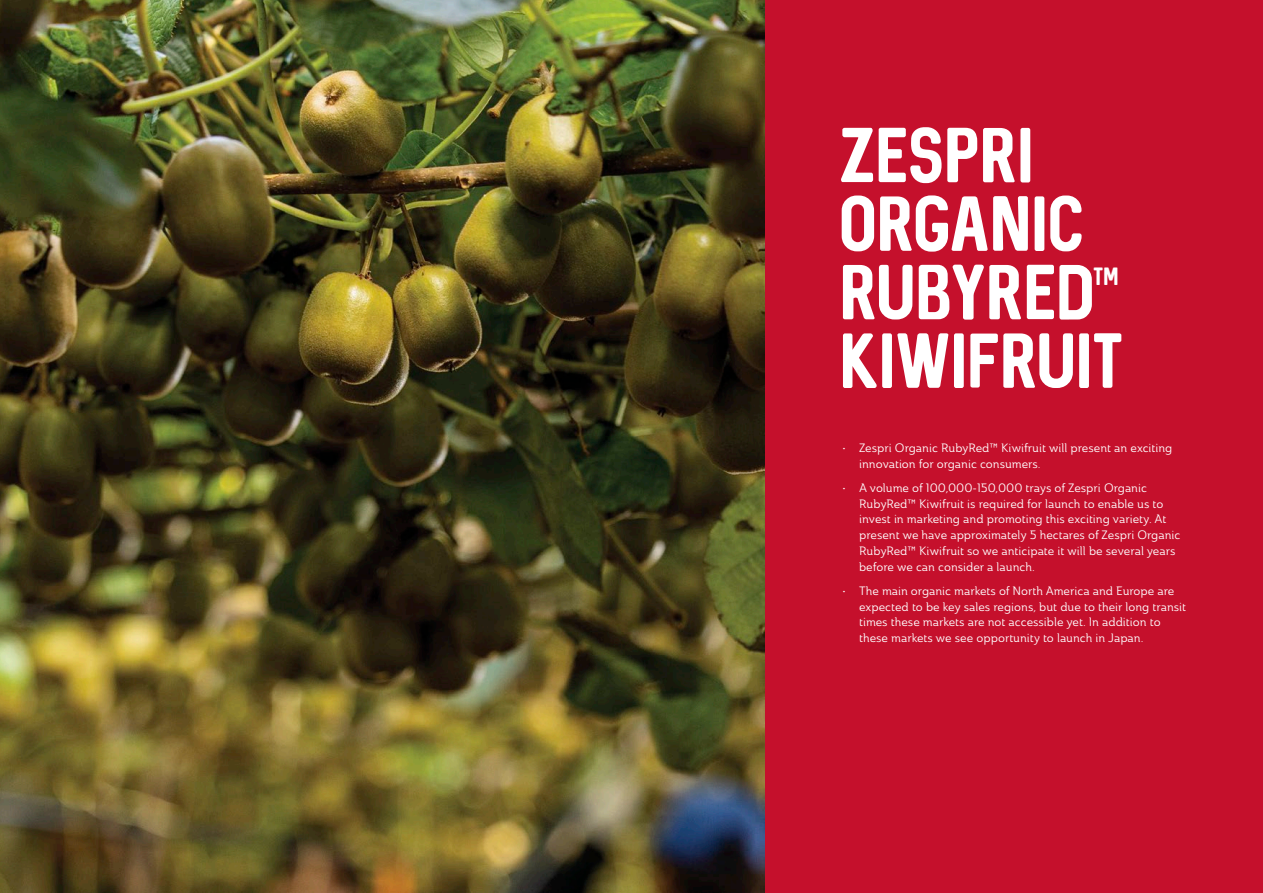
<style>
.page{position:relative;width:1263px;height:893px;background:#fff}
.page>*{position:absolute;margin:0;border:0;box-sizing:border-box;transform-origin:0 0}
.t1{font:62.25px/68.6px "Sequel Neue";letter-spacing:-.045em;color:#fff}
.t2{font:19.95px "Sequel Neue";color:#fff}
.t3{font:12px/15.8px "Ainslie Nor Reg";color:#fff}
</style>
<div class="page">
<img style="left:0;top:0;width:765px;height:893px">
<div style="left:765px;top:0;width:498px;height:893px;background:#c5102c"></div>
<h1 class="t1" style="left:838px;top:122px;width:259px">ZESPRI<br>ORGANIC<br>RUBYRED</h1>
<h2 class="t2" style="left:1093px;top:262px;width:28px">TM</h2>
<h1 class="t1" style="left:838px;top:327px;width:287px">KIWIFRUIT</h1>
<p class="t3" style="left:859px;top:440px;width:315px;text-indent:-17px">• Zespri Organic RubyRed™ Kiwifruit will present an exciting innovation for organic consumers.</p>
<p class="t3" style="left:859px;top:480px;width:323px;text-indent:-17px">• A volume of 100,000-150,000 trays of Zespri Organic RubyRed™ Kiwifruit is required for launch to enable us to invest in marketing and promoting this exciting variety. At present we have approximately 5 hectares of Zespri Organic RubyRed™ Kiwifruit so we anticipate it will be several years before we can consider a launch.</p>
<p class="t3" style="left:859px;top:583px;width:329px;text-indent:-17px">• The main organic markets of North America and Europe are expected to be key sales regions, but due to their long transit times these markets are not accessible yet. In addition to these markets we see opportunity to launch in Japan.</p>
</div>
